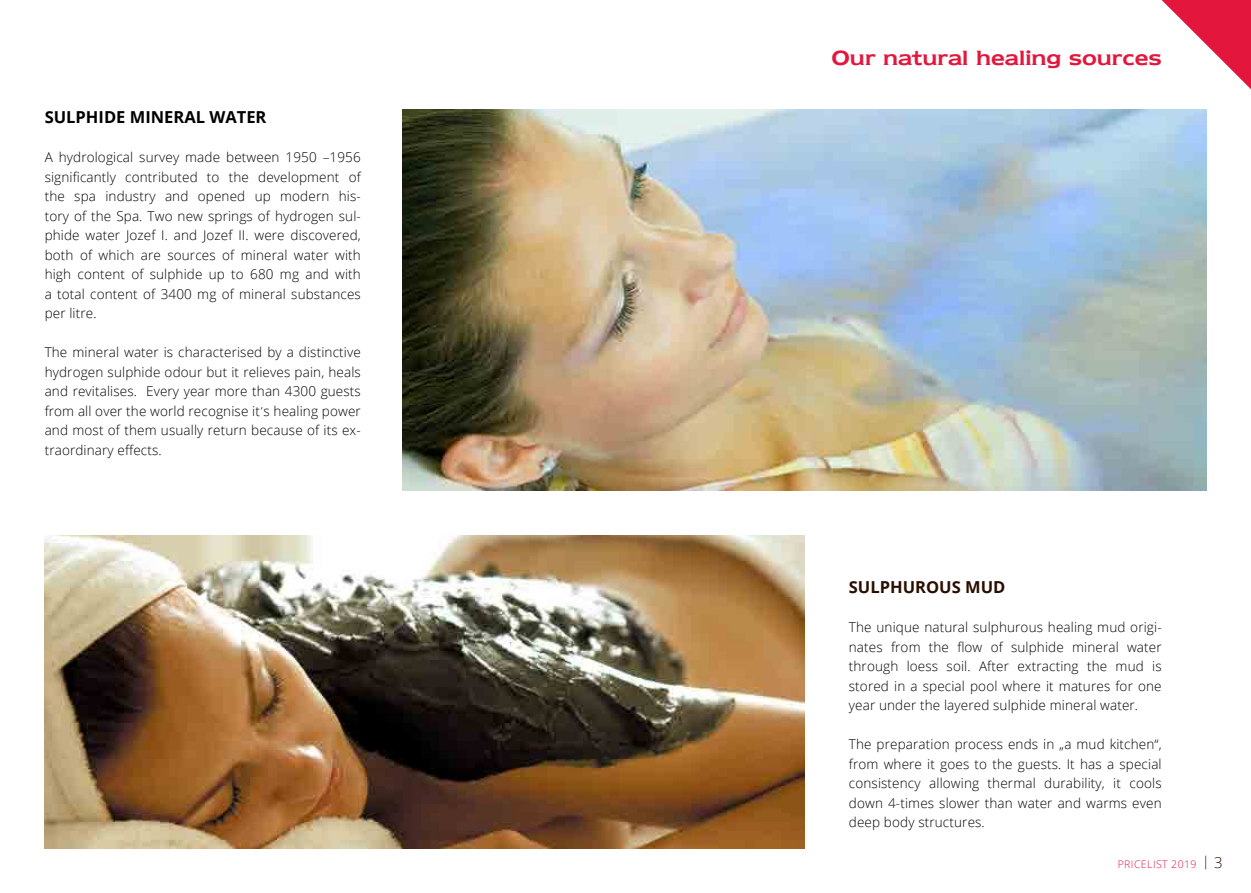
<style>
.page{position:relative;width:1251px;height:893px;background:#fff}
.page>*{position:absolute;margin:0;border:0;box-sizing:border-box;transform-origin:0 0}
.t1{font:24px "Newtext Demi";color:#e3173e}
.t2{font:700 16.5px "Open Sans";color:#000}
.t3{font:700 16.5px "Open Sans";color:#290e00}
.t4{font:300 13.5px/19.5px "Open Sans";letter-spacing:.01em;color:#000;text-align:justify}
.t5{font:300 10.5px "Open Sans";letter-spacing:.04em;color:#e3173e}
.s1{font-family:"Calibri"}
.s2{font-size:15px;color:#290e00}
</style>
<div class="page">
<svg style="left:1161px;top:0;width:89px;height:111px"></svg>
<img style="left:402px;top:109px;width:803px;height:381px">
<img style="left:45px;top:536px;width:759px;height:312px">
<p class="t2" style="left:45px;top:106px;width:223px">SULPHIDE MINERAL WATER</p>
<p class="t4" style="left:45px;top:147px;width:317px">A hydrological survey made between 1950 –1956 significantly contributed to the development of the spa industry and opened up modern his&shy;tory of the Spa. Two new springs of hydrogen sul&shy;phide water Jozef I. and Jozef II. were discovered, both of which are sources of mineral water with high content of sulphide up to 680 mg and with a total content of 3400 mg of mineral substances per litre.</p>
<p class="t4" style="left:45px;top:342px;width:318px">The mineral water is characterised by a distinctive hydrogen sulphide odour but it relieves pain, heals and revitalises. Every year more than 4300 guests from all over the world recognise it<span class="s1">̕</span>s healing power and most of them usually return because of its ex&shy;traordinary effects.</p>
<h1 class="t1" style="left:831px;top:44px;width:331px">Our natural healing sources</h1>
<p class="t3" style="left:848px;top:575px;width:158px">SULPHUROUS MUD</p>
<p class="t4" style="left:848px;top:617px;width:314px">The unique natural sulphurous healing mud origi&shy;nates from the flow of sulphide mineral water through loess soil. After extracting the mud is stored in a special pool where it matures for one year under the layered sulphide mineral water.</p>
<p class="t4" style="left:848px;top:734px;width:314px">The preparation process ends in „a mud kitchen“, from where it goes to the guests. It has a special consistency allowing thermal durability, it cools down 4-times slower than water and warms even deep body structures.</p>
<p class="t5" style="left:1117px;top:856px;width:106px">PRICELIST 2019 <sup>|</sup> <span class="s2">3</span></p>
</div>
